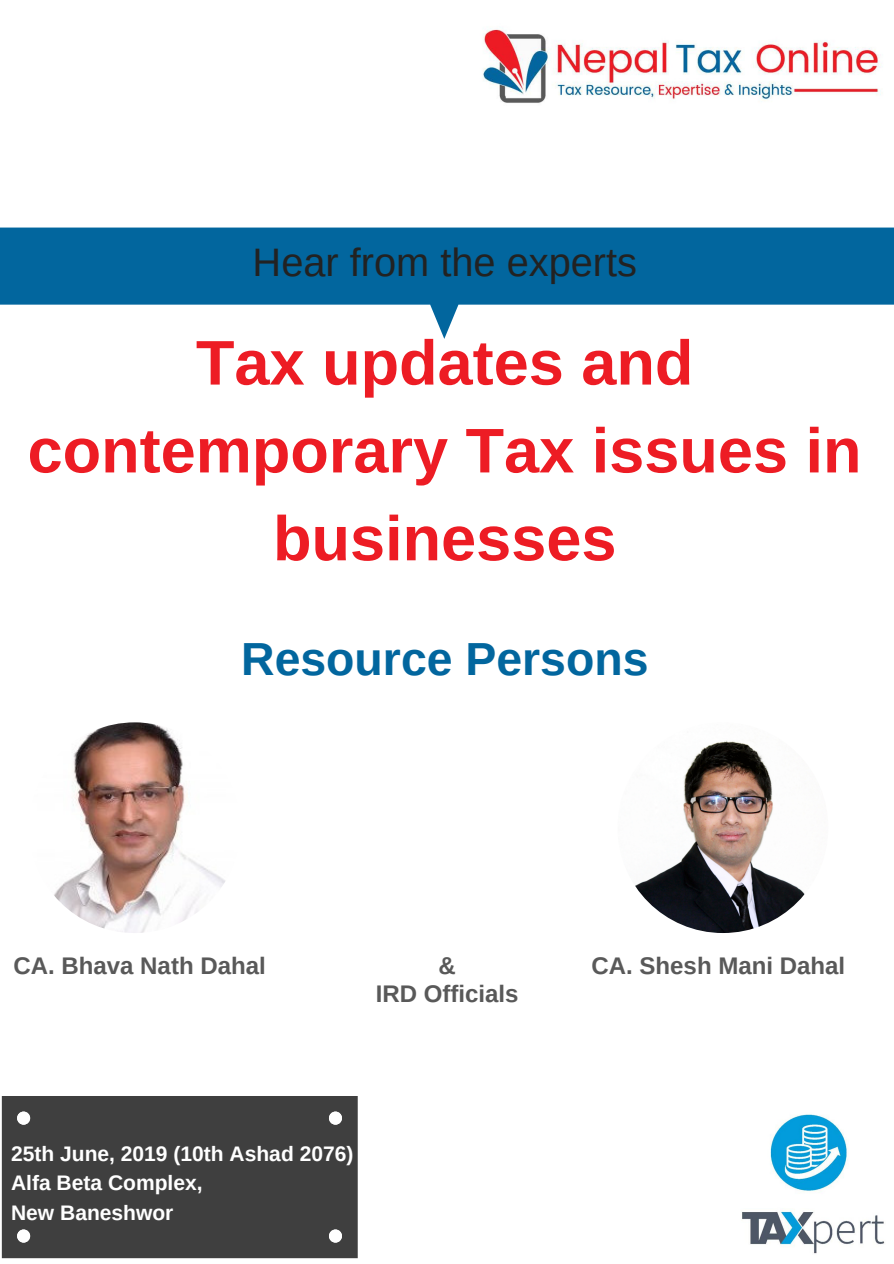
<style>
.page{position:relative;width:894px;height:1264px;background:#fff}
.page>*{position:absolute;margin:0;border:0;box-sizing:border-box;transform-origin:0 0}
.t1{font:700 63px/87.8px "Arimo";color:#ed1c24;text-align:center}
.t2{font:700 46.35px "Arimo";color:#02669e}
.t3{font:39.75px "Arimo";color:#222}
.t4{font:700 24px "Arimo";color:#595959}
.t5{font:700 21px/29.2px "Arimo";color:#fff}
</style>
<div class="page">
<svg style="left:0;top:227px;width:893px;height:112px;fill:#02669e"></svg>
<div style="left:2px;top:1096px;width:355px;height:162px;background:#3f3f3f"></div>
<div style="left:17px;top:1111px;width:13px;height:13px;background:#fff;border-radius:50%"></div>
<div style="left:329px;top:1111px;width:13px;height:13px;background:#fff;border-radius:50%"></div>
<div style="left:329px;top:1229px;width:13px;height:13px;background:#fff;border-radius:50%"></div>
<div style="left:17px;top:1229px;width:13px;height:13px;background:#fff;border-radius:50%"></div>
<img style="left:742px;top:1114px;width:143px;height:140px">
<img style="left:483px;top:28px;width:398px;height:75px">
<img style="left:29px;top:722px;width:211px;height:211px;border-radius:50%">
<img style="left:617px;top:722px;width:211px;height:211px;border-radius:50%">
<h3 class="t3" style="left:252px;top:240px;width:386px">Hear from the experts</h3>
<h1 class="t1" style="left:28px;top:319px;width:835px">Tax updates and contemporary Tax issues in businesses</h1>
<h2 class="t2" style="left:241px;top:633px;width:409px">Resource Persons</h2>
<p class="t4" style="left:13px;top:952px;width:254px">CA. Bhava Nath Dahal</p>
<p class="t4" style="left:438px;top:952px;width:19px">&amp;</p>
<p class="t4" style="left:591px;top:952px;width:255px">CA. Shesh Mani Dahal</p>
<p class="t4" style="left:375px;top:980px;width:144px">IRD Officials</p>
<p class="t5" style="left:11px;top:1139px;width:344px">25th June, 2019 (10th Ashad 2076)<br>Alfa Beta Complex,<br>New Baneshwor</p>
</div>
